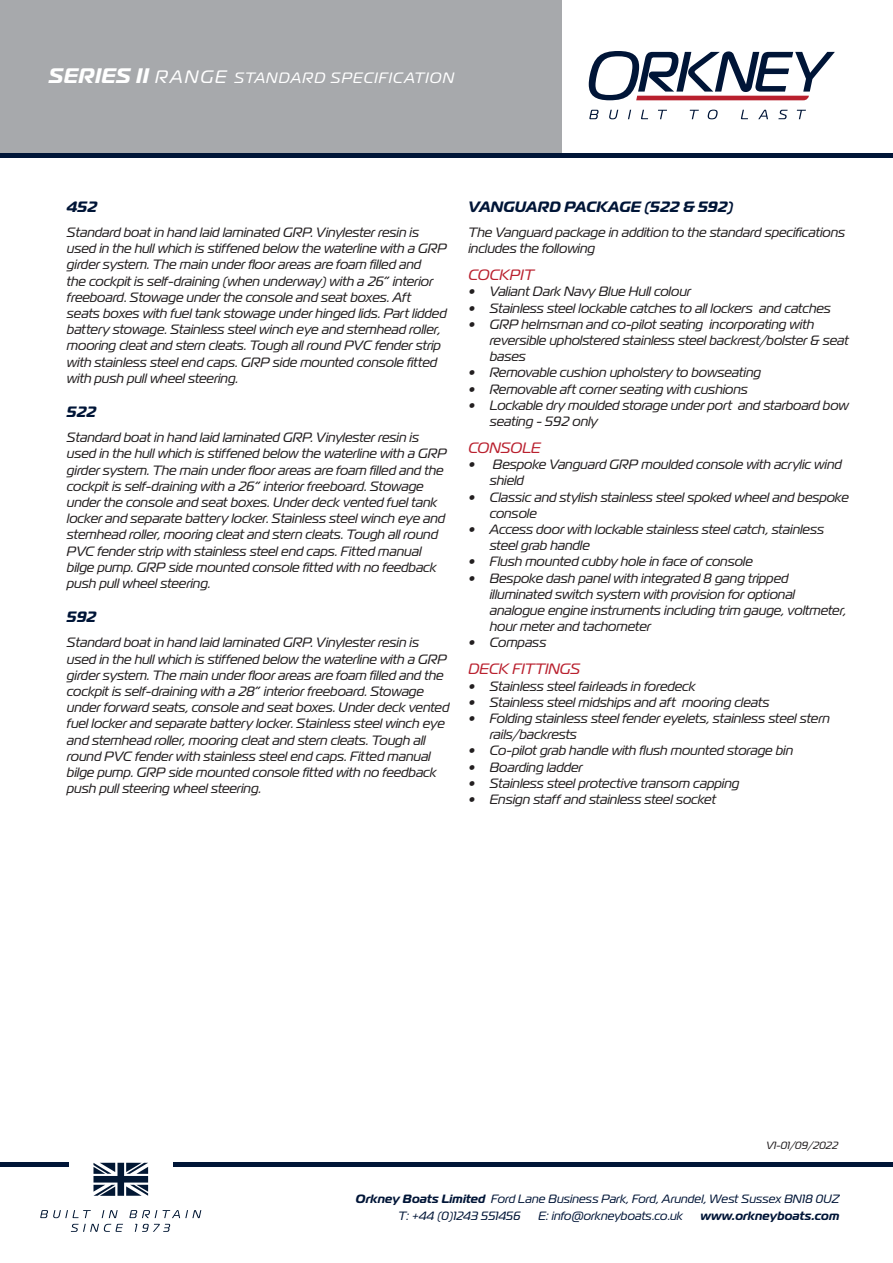
<style>
.page{position:relative;width:893px;height:1263px;background:#fff}
.page>*{position:absolute;margin:0;border:0;box-sizing:border-box;transform-origin:0 0}
.t1{font:italic 15px "Magistral";letter-spacing:.07em;color:#fff}
.t2{font:italic 700 15px "Magistral";color:#001537}
.t3{font:italic 15px "Magistral";color:#b9202e}
.t4{font:italic 13.5px/16.2px "Magistral";color:#231f20}
.t5{font:italic 12px "Magistral";letter-spacing:.01em;color:#001537}
.t6{font:italic 700 12px "Magistral";letter-spacing:.01em;color:#001537}
.t7{font:italic 10.5px "Magistral";color:#231f20}
.s1{font-weight:700;font-size:21px}
.s2{font-size:18px}
.s3{font-weight:700}
</style>
<div class="page">
<div style="left:0;top:0;width:561px;height:153px;background:#a7a9ac"></div>
<hr style="left:0;top:153px;width:893px;height:4px;background:#001537">
<svg style="left:589px;top:110px;width:10px;height:9px"></svg>
<svg style="left:609px;top:110px;width:9px;height:9px"></svg>
<svg style="left:628px;top:110px;width:3px;height:9px"></svg>
<svg style="left:658px;top:110px;width:9px;height:9px"></svg>
<svg style="left:690px;top:110px;width:9px;height:9px"></svg>
<svg style="left:708px;top:110px;width:10px;height:9px"></svg>
<svg style="left:758px;top:110px;width:10px;height:9px"></svg>
<svg style="left:778px;top:110px;width:10px;height:9px"></svg>
<svg style="left:797px;top:110px;width:9px;height:9px"></svg>
<svg style="left:589px;top:51px;width:246px;height:49px"></svg>
<svg style="left:93px;top:1163px;width:55px;height:33px"></svg>
<svg style="left:40px;top:1210px;width:34px;height:8px"></svg>
<svg style="left:83px;top:1210px;width:8px;height:8px"></svg>
<svg style="left:102px;top:1210px;width:16px;height:8px"></svg>
<svg style="left:129px;top:1210px;width:28px;height:8px"></svg>
<svg style="left:163px;top:1210px;width:38px;height:8px"></svg>
<svg style="left:71px;top:1224px;width:52px;height:8px"></svg>
<svg style="left:136px;top:1224px;width:34px;height:8px"></svg>
<div style="left:174px;top:1162px;width:719px;height:5px;background:#001537"></div>
<div style="left:0;top:1162px;width:68px;height:5px;background:#001537"></div>
<p class="t1" style="left:49px;top:68px;width:407px"><span class="s1">SERIES II</span> <span class="s2">RANGE</span> STANDARD SPECIFICATION</p>
<p class="t2" style="left:67px;top:197px;width:32px">452</p>
<p class="t4" style="left:67px;top:224px;width:381px">Standard boat in hand laid laminated GRP. Vinylester resin is used in the hull which is stiffened below the waterline with a GRP girder system. The main under floor areas are foam filled and<br>the cockpit is self-draining (when underway) with a 26” interior freeboard. Stowage under the console and seat boxes. Aft seats boxes with fuel tank stowage under hinged lids. Part lidded battery stowage. Stainless steel winch eye and stemhead roller, mooring cleat and stern cleats. Tough all round PVC fender strip with stainless steel end caps. GRP side mounted console fitted with push pull wheel steering.</p>
<p class="t2" style="left:67px;top:402px;width:31px">522</p>
<p class="t4" style="left:67px;top:429px;width:381px">Standard boat in hand laid laminated GRP. Vinylester resin is used in the hull which is stiffened below the waterline with a GRP girder system. The main under floor areas are foam filled and the cockpit is self-draining with a 26” interior freeboard. Stowage under the console and seat boxes. Under deck vented fuel tank locker and separate battery locker. Stainless steel winch eye and stemhead roller, mooring cleat and stern cleats. Tough all round PVC fender strip with stainless steel end caps. Fitted manual bilge pump. GRP side mounted console fitted with no feedback push pull wheel steering.</p>
<p class="t2" style="left:67px;top:607px;width:31px">592</p>
<p class="t4" style="left:67px;top:634px;width:384px">Standard boat in hand laid laminated GRP. Vinylester resin is used in the hull which is stiffened below the waterline with a GRP girder system. The main under floor areas are foam filled and the cockpit is self-draining with a 28” interior freeboard. Stowage under forward seats, console and seat boxes. Under deck vented fuel locker and separate battery locker. Stainless steel winch eye and stemhead roller, mooring cleat and stern cleats. Tough all round PVC fender with stainless steel end caps. Fitted manual bilge pump. GRP side mounted console fitted with no feedback push pull steering wheel steering.</p>
<p class="t2" style="left:468px;top:197px;width:266px">VANGUARD PACKAGE (522 &amp; 592)</p>
<p class="t4" style="left:468px;top:224px;width:378px">The Vanguard package in addition to the standard specifications includes the following</p>
<p class="t3" style="left:468px;top:266px;width:67px">COCKPIT</p>
<p class="t4" style="left:468px;top:283px;width:224px">• Valiant Dark Navy Blue Hull colour</p>
<p class="t4" style="left:468px;top:300px;width:364px">• Stainless steel lockable catches to all lockers and catches</p>
<p class="t4" style="left:489px;top:316px;width:361px;text-indent:-21px">• GRP helmsman and co-pilot seating incorporating with reversible upholstered stainless steel backrest/bolster &amp; seat bases</p>
<p class="t4" style="left:468px;top:364px;width:294px">• Removable cushion upholstery to bowseating</p>
<p class="t4" style="left:468px;top:381px;width:281px">• Removable aft corner seating with cushions</p>
<p class="t4" style="left:489px;top:397px;width:361px;text-indent:-21px">• Lockable dry moulded storage under port and starboard bow seating - 592 only</p>
<p class="t3" style="left:468px;top:438px;width:74px">CONSOLE</p>
<p class="t4" style="left:489px;top:456px;width:354px;text-indent:-21px">• Bespoke Vanguard GRP moulded console with acrylic wind shield</p>
<p class="t4" style="left:489px;top:489px;width:361px;text-indent:-21px">• Classic and stylish stainless steel spoked wheel and bespoke console</p>
<p class="t4" style="left:489px;top:521px;width:336px;text-indent:-21px">• Access door with lockable stainless steel catch, stainless steel grab handle</p>
<p class="t4" style="left:468px;top:553px;width:286px">• Flush mounted cubby hole in face of console</p>
<p class="t4" style="left:468px;top:570px;width:321px">• Bespoke dash panel with integrated 8 gang tripped</p>
<p class="t4" style="left:489px;top:586px;width:307px">illuminated switch system with provision for optional</p>
<p class="t4" style="left:489px;top:602px;width:358px">analogue engine instruments including trim gauge, voltmeter, hour meter and tachometer</p>
<p class="t4" style="left:468px;top:634px;width:79px">• Compass</p>
<p class="t3" style="left:468px;top:660px;width:113px">DECK FITTINGS</p>
<p class="t4" style="left:468px;top:678px;width:229px">• Stainless steel fairleads in foredeck</p>
<p class="t4" style="left:468px;top:694px;width:303px">• Stainless steel midships and aft mooring cleats</p>
<p class="t4" style="left:489px;top:710px;width:342px;text-indent:-21px">• Folding stainless steel fender eyelets, stainless steel stern rails/backrests</p>
<p class="t4" style="left:468px;top:742px;width:326px">• Co-pilot grab handle with flush mounted storage bin</p>
<p class="t4" style="left:468px;top:759px;width:116px">• Boarding ladder</p>
<p class="t4" style="left:468px;top:775px;width:272px">• Stainless steel protective transom capping</p>
<p class="t4" style="left:468px;top:791px;width:249px">• Ensign staff and stainless steel socket</p>
<p class="t7" style="left:766px;top:1139px;width:73px">V1-01/09/2022</p>
<p class="t5" style="left:356px;top:1192px;width:485px"><span class="s3">Orkney Boats Limited</span> Ford Lane Business Park, Ford, Arundel, West Sussex BN18 0UZ</p>
<p class="t5" style="left:398px;top:1208px;width:124px">T: +44 (0)1243 551456</p>
<p class="t5" style="left:538px;top:1208px;width:146px">E: info@orkneyboats.co.uk</p>
<p class="t6" style="left:700px;top:1208px;width:140px">www.orkneyboats.com</p>
</div>
